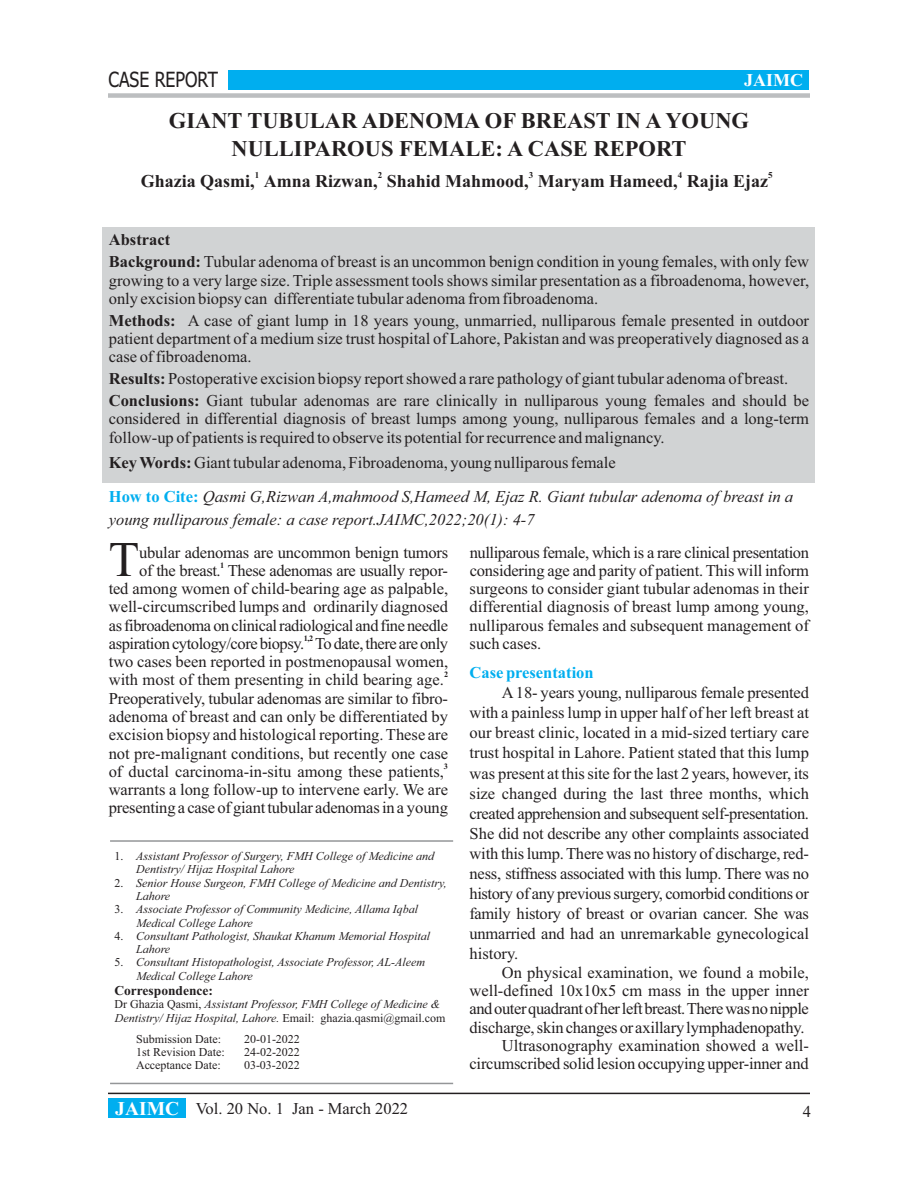
<style>
.page{position:relative;width:918px;height:1188px;background:#fff}
.page>*{position:absolute;margin:0;border:0;box-sizing:border-box;transform-origin:0 0}
.t1{font:49.8px "Times New Roman";color:#231f20}
.t2{font:700 22.5px/28.8px "Times New Roman";color:#231f20;text-align:center}
.t3{font:21px "Tahoma";color:#231f20;scale:.84 1}
.t4{font:700 18px "Times New Roman";color:#231f20}
.t5{font:700 18px "Times New Roman";color:#fff}
.t6{font:16.5px/18.3px "Times New Roman";color:#231f20}
.t7{font:italic 16.5px/22.8px "Times New Roman";color:#231f20}
.t8{font:700 16.5px "Times New Roman";color:#00aeef}
.t9{font:700 13.5px "Times New Roman";color:#231f20}
.t10{font:italic 12px/13.4px "Times New Roman";color:#231f20}
.t11{font:12px "Times New Roman";color:#231f20}
.t12{font:700 9px "Times New Roman";color:#231f20}
.t13{font:700 8.25px "Times New Roman";color:#231f20}
.s1{font-weight:700}
.s2{font-weight:700;font-style:normal;color:#00aeef}
.s3{font-style:normal}
.s4{font-weight:700;font-size:19.5px;color:#fff}
</style>
<div class="page">
<div style="left:103px;top:227px;width:712px;height:256px;background:#d1d3d4"></div>
<div style="left:229px;top:70px;width:580px;height:19px;background:#00aeef"></div>
<div style="left:108px;top:93px;width:702px;height:5px;background:#bcbec0"></div>
<hr style="left:108px;top:1093px;width:702px;height:1px;background:#231f20">
<div style="left:108px;top:1098px;width:77px;height:20px;background:#00aeef"></div>
<hr style="left:110px;top:840px;width:343px;height:2px;background:#949698">
<hr style="left:110px;top:1083px;width:343px;height:1px;background:#949698">
<p class="t3" style="left:109px;top:71px;width:132px">CASE REPORT</p>
<p class="t5" style="left:744px;top:73px;width:60px">JAIMC</p>
<h2 class="t2" style="left:169px;top:108px;width:582px">GIANT TUBULAR ADENOMA OF BREAST IN A YOUNG<br>NULLIPAROUS FEMALE: A CASE REPORT</h2>
<p class="t12" style="left:255px;top:172px;width:6px">1</p>
<p class="t12" style="left:378px;top:172px;width:6px">2</p>
<p class="t12" style="left:529px;top:172px;width:6px">3</p>
<p class="t12" style="left:678px;top:172px;width:6px">4</p>
<p class="t12" style="left:768px;top:172px;width:6px">5</p>
<p class="t4" style="left:141px;top:175px;width:629px">Ghazia Qasmi, Amna Rizwan, Shahid Mahmood, Maryam Hameed, Rajia Ejaz</p>
<p class="t6" style="left:109px;top:230px;width:702px;line-height:21.9px"><span class="s1">Abstract<br>Background:</span> Tubular adenoma of breast is an uncommon benign condition in young females, with only few</p>
<p class="t6" style="left:109px;top:273px;width:702px">growing to a very large size. Triple assessment tools shows similar presentation as a fibroadenoma, however, only excision biopsy can differentiate tubular adenoma from fibroadenoma.</p>
<p class="t6" style="left:109px;top:313px;width:702px;text-align:justify"><span class="s1">Methods:</span> A case of giant lump in 18 years young, unmarried, nulliparous female presented in outdoor patient department of a medium size trust hospital of Lahore, Pakistan and was preoperatively diagnosed as a case of fibroadenoma.</p>
<p class="t6" style="left:109px;top:369px;width:702px;line-height:21.9px"><span class="s1">Results:</span> Postoperative excision biopsy report showed a rare pathology of giant tubular adenoma of breast.<br><span class="s1">Conclusions:</span> Giant tubular adenomas are rare clinically in nulliparous young females and should be</p>
<p class="t6" style="left:109px;top:411px;width:702px">considered in differential diagnosis of breast lumps among young, nulliparous females and a long-term follow-up of patients is required to observe its potential for recurrence and malignancy.</p>
<p class="t6" style="left:109px;top:455px;width:509px"><span class="s1">Key Words:</span> Giant tubular adenoma, Fibroadenoma, young nulliparous female</p>
<p class="t7" style="left:109px;top:487px;width:686px"><span class="s2">How to Cite:</span> Qasmi G,Rizwan A,mahmood S,Hameed M, Ejaz R. Giant tubular adenoma of breast in a young nulliparous female: a case report.JAIMC,2022;20(1): 4-7</p>
<h1 class="t1" style="left:109px;top:541px;width:32px">T</h1>
<p class="t6" style="left:139px;top:544px;width:310px">ubular adenomas are uncommon benign tumors</p>
<p class="t13" style="left:220px;top:562px;width:6px">1</p>
<p class="t6" style="left:109px;top:563px;width:341px;text-align:justify;text-indent:30px">of the breast. These adenomas are usually repor&shy;ted among women of child-bearing age as palpable, well-circumscribed lumps and ordinarily diagnosed asfibroadenoma on clinicalradiological and fine needle</p>
<p class="t13" style="left:304px;top:635px;width:11px">1,2</p>
<p class="t6" style="left:109px;top:636px;width:341px">aspirationcytology/corebiopsy. Todate,there areonly two cases been reported in postmenopausal women,</p>
<p class="t13" style="left:444px;top:672px;width:6px">2</p>
<p class="t6" style="left:109px;top:672px;width:341px">with most of them presenting in child bearing age.<br>Preoperatively, tubular adenomas are similar to fibro&shy;adenoma of breast and can only be differentiated by excision biopsy and histological reporting. These are not pre-malignant conditions, but recently one case</p>
<p class="t13" style="left:444px;top:763px;width:6px">3</p>
<p class="t6" style="left:109px;top:764px;width:341px">of ductal carcinoma-in-situ among these patients, warrants a long follow-up to intervene early. We are presenting a case of gianttubular adenomasin a young</p>
<p class="t10" style="left:136px;top:851px;width:300px;text-indent:-22px"><span class="s3">1.</span> Assistant Professor of Surgery, FMH College of Medicine and<br>Dentistry/ Hijaz Hospital Lahore</p>
<p class="t10" style="left:136px;top:877px;width:312px;text-indent:-22px"><span class="s3">2.</span> Senior House Surgeon, FMH College of Medicine and Dentistry,<br>Lahore</p>
<p class="t10" style="left:136px;top:904px;width:284px;text-indent:-22px"><span class="s3">3.</span> Associate Professor of Community Medicine, Allama Iqbal<br>Medical College Lahore</p>
<p class="t10" style="left:136px;top:930px;width:296px;text-indent:-22px"><span class="s3">4.</span> Consultant Pathologist, Shaukat Khanum Memorial Hospital<br>Lahore</p>
<p class="t10" style="left:136px;top:957px;width:291px;text-indent:-22px"><span class="s3">5.</span> Consultant Histopathologist, Associate Professor, AL-Aleem<br>Medical College Lahore</p>
<p class="t9" style="left:114px;top:986px;width:100px">Correspondence:</p>
<p class="t10" style="left:114px;top:999px;width:333px"><span class="s3">Dr Ghazia Qasmi,</span> Assistant Professor, FMH College of Medicine &amp;<br>Dentistry/ Hijaz Hospital, Lahore. <span class="s3">Email: ghazia.qasmi@gmail.com</span></p>
<p class="t11" style="left:136px;top:1035px;width:87px">Submission Date:</p>
<p class="t11" style="left:244px;top:1035px;width:57px">20-01-2022</p>
<p class="t11" style="left:136px;top:1048px;width:90px">1st Revision Date:</p>
<p class="t11" style="left:244px;top:1048px;width:57px">24-02-2022</p>
<p class="t11" style="left:136px;top:1061px;width:86px">Acceptance Date:</p>
<p class="t11" style="left:244px;top:1061px;width:57px">03-03-2022</p>
<p class="t6" style="left:470px;top:544px;width:341px;text-align:justify">nulliparous female, which is a rare clinical presentation considering age and parity of patient. This will inform surgeons to consider giant tubular adenomas in their differential diagnosis of breast lump among young, nulliparous females and subsequent management of such cases.</p>
<p class="t8" style="left:470px;top:667px;width:126px">Case presentation</p>
<p class="t6" style="left:470px;top:684px;width:341px;line-height:20.1px;text-align:justify;text-indent:32px">A18- years young, nulliparous female presented with a painless lump in upper half of her left breast at our breast clinic, located in a mid-sized tertiary care trust hospital in Lahore. Patient stated that this lump was present at this site for the last 2 years, however, its size changed during the last three months, which created apprehension and subsequent self-presentation.<br>She did not describe any other complaints associated with this lump.There was no history of discharge, red&shy;ness, stiffness associated with this lump. There was no history of any previous surgery, comorbid conditions or family history of breast or ovarian cancer. She was unmarried and had an unremarkable gynecological history.</p>
<p class="t6" style="left:470px;top:965px;width:341px;text-align:right">On physical examination, we found a mobile, well-defined 10x10x5 cm mass in the upper inner andouterquadrantofherleftbreast.Therewasnonipple discharge,skinchanges or axillarylymphadenopathy.<br>Ultrasonography examination showed a well&shy;circumscribed solid lesion occupying upper-inner and</p>
<p class="t6" style="left:115px;top:1101px;width:294px"><span class="s4">JAIMC</span> Vol. 20 No. 1 Jan - March 2022</p>
<p class="t6" style="left:803px;top:1104px;width:10px">4</p>
</div>
